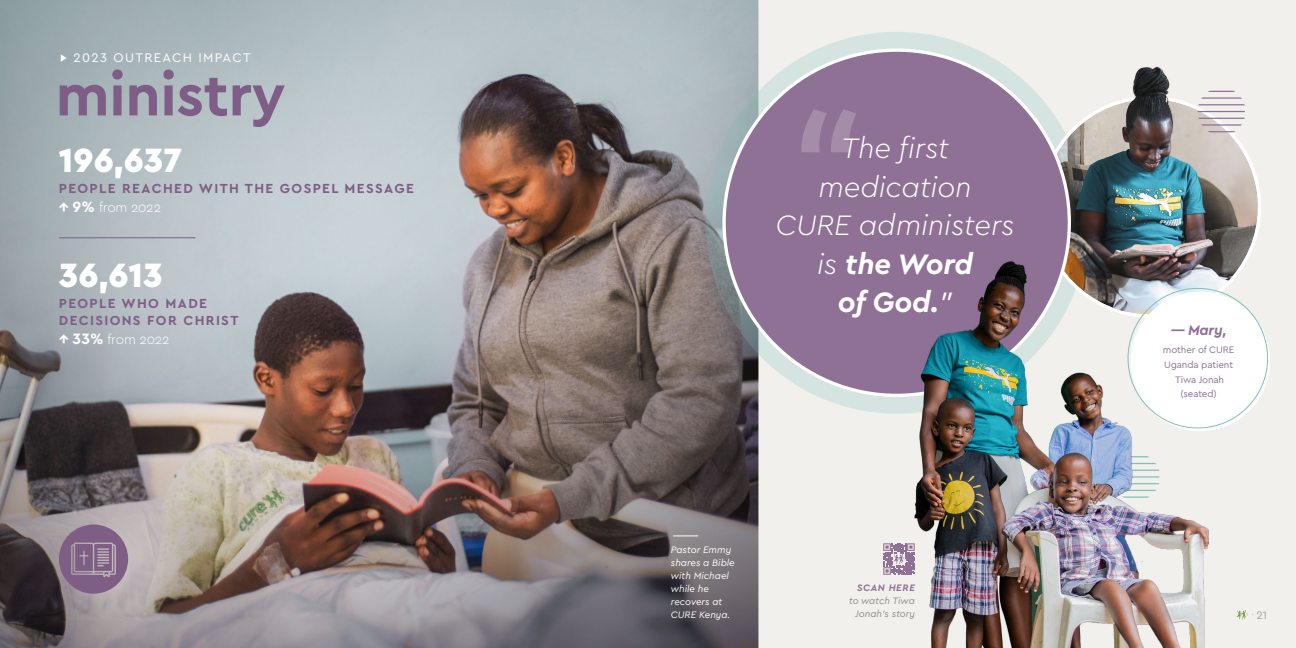
<style>
.page{position:relative;width:1296px;height:648px;background:#fff}
.page>*{position:absolute;margin:0;border:0;box-sizing:border-box;transform-origin:0 0}
.t1{font:700 60.5px "Cera Pro";letter-spacing:-.005em;color:#7e5e86}
.t2{font:900 35.3px "Cera Pro";color:#fff}
.t3{font:italic 300 29.5px/38.4px "Cera Pro";letter-spacing:-.005em;color:#fff;text-align:center}
.t4{font:italic 700 14.7px "Cera Pro";color:#8f7195}
.t5{font:700 13.7px/18.9px "Cera Pro";letter-spacing:.1em;color:#7e5e86}
.t6{font:300 13.7px "Cera Pro";letter-spacing:-.01em;color:#fff}
.t7{font:13.1px "Cera Pro";letter-spacing:.1em;color:#fff}
.t8{font:11.5px "Cera Pro";color:#b1afaa}
.t9{font:italic 9.8px/13.1px "Cera Pro";color:#fff}
.t10{font:9.8px/14.7px "Cera Pro";letter-spacing:-.01em;color:#8f7195;text-align:center}
.t11{font:italic 9.8px/13px "Cera Pro";color:#8b8c88;text-align:right}
.t12{font:italic 700 9.8px "Cera Pro";letter-spacing:.06em;color:#8f7195}
.s1{font-size:15.7px;color:#fff}
.s2{font-weight:300;color:#fff}
.s3{font-weight:700;font-size:15.7px}
.s4{font-weight:700}
.s5{font-weight:400}
</style>
<div class="page">
<div style="left:736px;top:0;width:560px;height:648px;background:#f2f0ed"></div>
<img style="left:0;top:0;width:758px;height:648px">
<hr style="left:59px;top:237px;width:136px;height:1px;background:#7e5e86">
<svg style="left:706px;top:32px;width:382px;height:382px;background:#c0cecc"></svg>
<div style="left:724px;top:50px;width:345px;height:345px;background:#8f7195;border-radius:50%"></div>
<svg style="left:801px;top:109px;width:55px;height:43px"></svg>
<svg style="left:59px;top:524px;width:69px;height:70px;background:#8f7692"></svg>
<img style="left:881px;top:261px;width:328px;height:387px">
<img style="left:1038px;top:66px;width:223px;height:253px">
<svg style="left:1198px;top:88px;width:47px;height:47px"></svg>
<div style="left:1130px;top:292px;width:140px;height:139px;background:#fff;border-radius:50%"></div>
<svg style="left:673px;top:536px;width:25px;height:1px"></svg>
<svg style="left:61px;top:54px;width:6px;height:8px"></svg>
<svg style="left:883px;top:543px;width:32px;height:32px"></svg>
<svg style="left:1237px;top:610px;width:16px;height:10px"></svg>
<p class="t7" style="left:74px;top:49px;width:179px">2023 OUTREACH IMPACT</p>
<h1 class="t1" style="left:56px;top:55px;width:231px">ministry</h1>
<h2 class="t2" style="left:59px;top:137px;width:125px">196,637</h2>
<p class="t5" style="left:59px;top:179px;width:357px">PEOPLE REACHED WITH THE GOSPEL MESSAGE <span class="s1">↑ 9%</span> <span class="s2">from 2022</span></p>
<h2 class="t2" style="left:59px;top:252px;width:105px">36,613</h2>
<p class="t5" style="left:59px;top:295px;width:181px;line-height:16.5px">PEOPLE WHO MADE<br>DECISIONS FOR CHRIST</p>
<p class="t6" style="left:59px;top:330px;width:113px"><span class="s3">↑ 33%</span> from 2022</p>
<h3 class="t3" style="left:776px;top:128px;width:240px">The first medication<br>CURE administers is <span class="s4">the Word<br>of God.</span><span class="s5">”</span></h3>
<p class="t9" style="left:671px;top:543px;width:65px">Pastor Emmy shares a Bible with Michael while he recovers at<br>CURE Kenya.</p>
<p class="t12" style="left:857px;top:581px;width:59px">SCAN HERE</p>
<p class="t11" style="left:849px;top:594px;width:67px">to watch Tiwa<br>Jonah's story</p>
<p class="t4" style="left:1170px;top:321px;width:58px">— Mary,</p>
<p class="t10" style="left:1163px;top:342px;width:73px">mother of CURE<br>Uganda patient<br>Tiwa Jonah (seated)</p>
<p class="t8" style="left:1256px;top:607px;width:12px">21</p>
</div>
